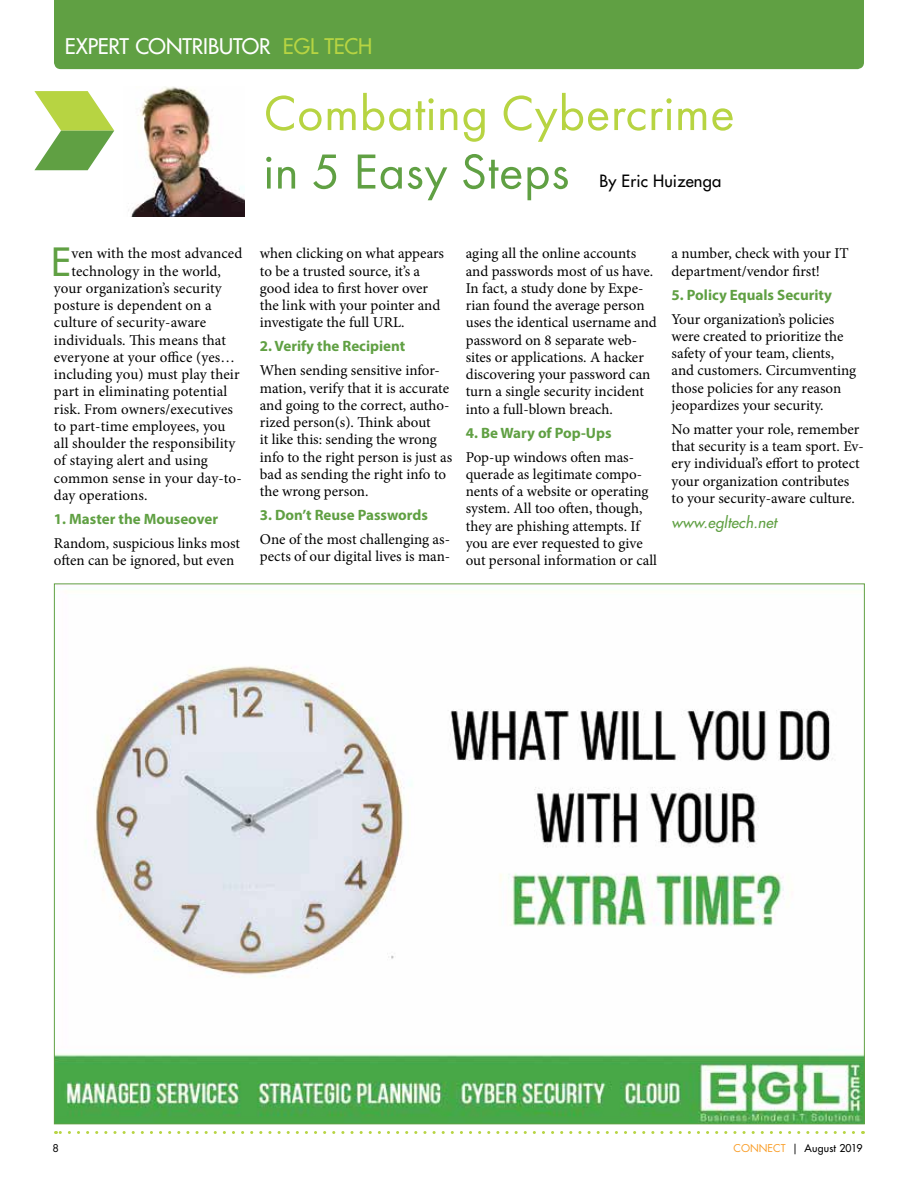
<style>
.page{position:relative;width:918px;height:1188px;background:#fff}
.page>*{position:absolute;margin:0;border:0;box-sizing:border-box;transform-origin:0 0}
.t1{font:51px "Futura PT";letter-spacing:.01em;color:#b7d442}
.t2{font:51px "Futura PT";letter-spacing:.01em;color:#60a043}
.t3{font:37.95px "Futura";color:#60a043}
.t4{font:21px "Futura";letter-spacing:-.01em;color:#fff}
.t5{font:16.5px "Futura";letter-spacing:.01em;color:#000}
.t6{font:15px/17.2px "Minion Pro";color:#000}
.t7{font:700 15px "Myriad Pro";color:#60a043}
.t8{font:italic 15px "Futura";letter-spacing:.01em;color:#60a043}
.t9{font:10.5px "Futura";letter-spacing:.02em;color:#000}
.t10{font:10.5px "Futura";color:#000}
.s1{color:#b7d442}
.s2{color:#f99c25}
.s3{font-style:inherit}
</style>
<div class="page">
<div style="left:54px;top:0;width:810px;height:69px;background:#60a043"></div>
<svg style="left:34px;top:91px;width:80px;height:79px"></svg>
<img style="left:128px;top:86px;width:116px;height:131px">
<svg style="left:56px;top:1131px;width:798px;height:3px"></svg>
<img style="left:56px;top:666px;width:807px;height:456px">
<h3 class="t4" style="left:65px;top:33px;width:309px">EXPERT CONTRIBUTOR <span class="s1">EGL TECH</span></h3>
<h1 class="t1" style="left:264px;top:83px;width:473px">Combating Cybercrime</h1>
<h1 class="t2" style="left:264px;top:141px;width:307px">in 5 Easy Steps</h1>
<p class="t5" style="left:600px;top:171px;width:123px">By Eric Huizenga</p>
<h2 class="t3" style="left:51px;top:238px;width:21px">E</h2>
<p class="t6" style="left:71px;top:245px;width:173px">ven with the most advanced</p>
<p class="t6" style="left:71px;top:262px;width:151px">technology in the world,</p>
<p class="t6" style="left:54px;top:280px;width:169px">your organization’s security</p>
<p class="t6" style="left:54px;top:297px;width:159px">posture is dependent on a</p>
<p class="t6" style="left:54px;top:314px;width:154px">culture of security-aware</p>
<p class="t6" style="left:54px;top:331px;width:173px">individuals. This means that</p>
<p class="t6" style="left:54px;top:349px;width:183px">everyone at your office (yes…</p>
<p class="t6" style="left:54px;top:366px;width:187px">including you) must play their</p>
<p class="t6" style="left:54px;top:383px;width:175px">part in eliminating potential</p>
<p class="t6" style="left:54px;top:400px;width:181px">risk. From owners/executives</p>
<p class="t6" style="left:54px;top:418px;width:173px">to part-time employees, you</p>
<p class="t6" style="left:54px;top:435px;width:183px">all shoulder the responsibility</p>
<p class="t6" style="left:54px;top:452px;width:155px">of staying alert and using</p>
<p class="t6" style="left:54px;top:469px;width:189px">common sense in your day-to-</p>
<p class="t6" style="left:54px;top:487px;width:95px">day operations.</p>
<p class="t7" style="left:54px;top:509px;width:166px">1. Master the Mouseover</p>
<p class="t6" style="left:54px;top:535px;width:188px">Random, suspicious links most often can be ignored, but even</p>
<p class="t6" style="left:260px;top:245px;width:186px">when clicking on what appears to be a trusted source, it’s a good idea to first hover over the link with your pointer and investigate the full URL.</p>
<p class="t7" style="left:260px;top:337px;width:147px">2. Verify the Recipient</p>
<p class="t6" style="left:260px;top:362px;width:194px">When sending sensitive infor&shy;mation, verify that it is accurate and going to the correct, autho&shy;rized person(s). Think about<br>it like this: sending the wrong info to the right person is just as bad as sending the right info to the wrong person.</p>
<p class="t7" style="left:260px;top:505px;width:170px">3. Don’t Reuse Passwords</p>
<p class="t6" style="left:260px;top:531px;width:192px">One of the most challenging as&shy;pects of our digital lives is man-</p>
<p class="t6" style="left:466px;top:245px;width:193px">aging all the online accounts and passwords most of us have.<br>In fact, a study done by Expe&shy;rian found the average person uses the identical username and password on 8 separate web&shy;sites or applications. A hacker discovering your password can turn a single security incident into a full-blown breach.</p>
<p class="t7" style="left:466px;top:423px;width:147px">4. Be Wary of Pop-Ups</p>
<p class="t6" style="left:466px;top:448px;width:193px">Pop-up windows often mas&shy;querade as legitimate compo&shy;nents of a website or operating system. All too often, though, they are phishing attempts. If you are ever requested to give out personal information or call</p>
<p class="t6" style="left:672px;top:245px;width:179px">a number, check with your IT department/vendor first!</p>
<p class="t7" style="left:672px;top:285px;width:162px">5. Policy Equals Security</p>
<p class="t6" style="left:672px;top:310px;width:186px">Your organization’s policies were created to prioritize the safety of your team, clients, and customers. Circumventing those policies for any reason jeopardizes your security.</p>
<p class="t6" style="left:672px;top:421px;width:194px">No matter your role, remember that security is a team sport. Ev&shy;ery individual’s effort to protect your organization contributes to your security-aware culture.</p>
<p class="t8" style="left:672px;top:513px;width:107px">www.egltech.net</p>
<p class="t10" style="left:52px;top:1142px;width:8px">8</p>
<p class="t9" style="left:733px;top:1142px;width:131px"><span class="s2">CONNECT</span> <span class="s3">|</span> August 2019</p>
</div>
